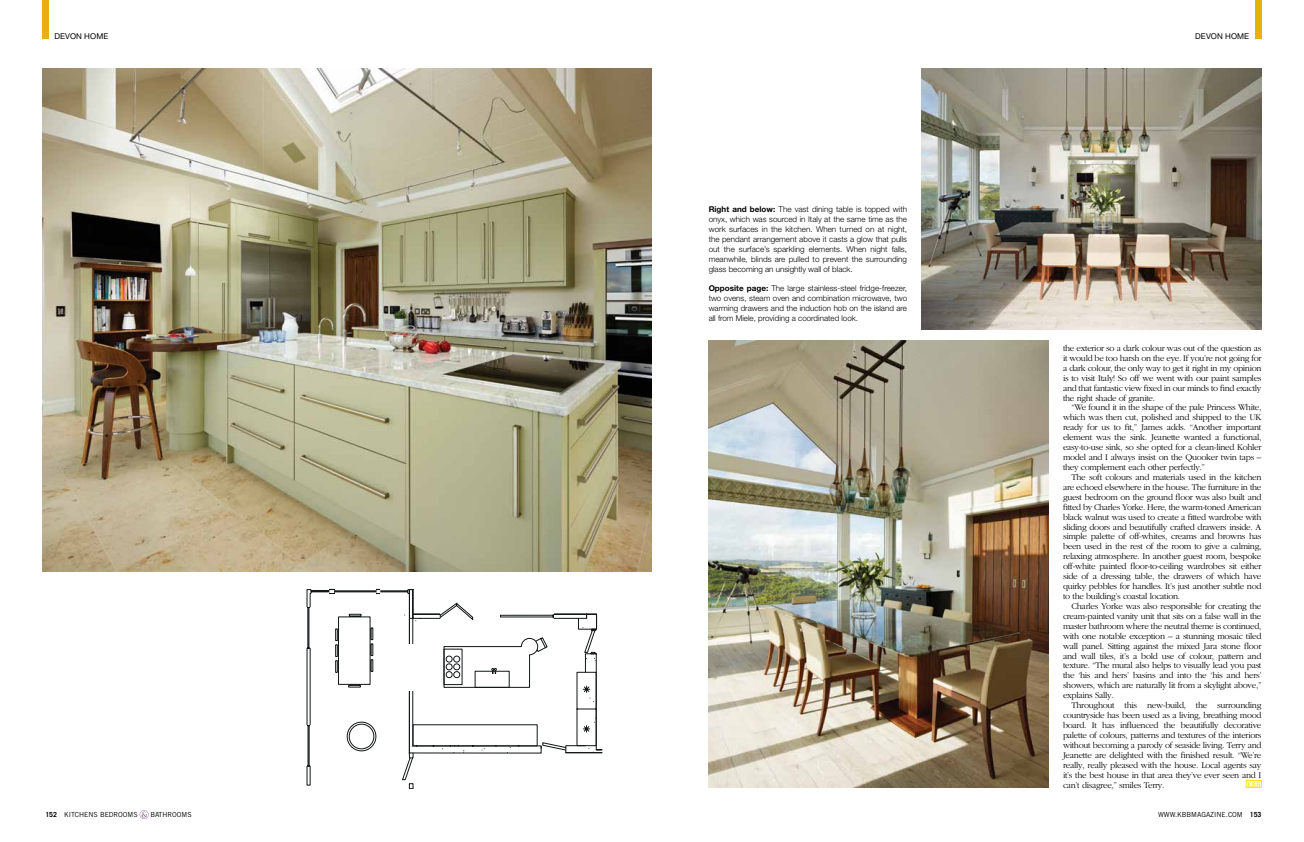
<style>
.page{position:relative;width:1304px;height:842px;background:#fff}
.page>*{position:absolute;margin:0;border:0;box-sizing:border-box;transform-origin:0 0}
.t1{font:300 9px/9.9px "Garamond LT";letter-spacing:-.035em;color:#000;text-align:justify}
.t2{font:300 8px/9.9px "Helvetica Neue LT";color:#000;text-align:justify}
.t3{font:8px "Helvetica Neue LT";color:#000}
.t4{font:7px "Trade Gothic LT";color:#000}
.t5{font:700 7px "Trajan Pro";color:#ffde17}
.s1{font-weight:700}
</style>
<div class="page">
<div style="left:1246px;top:780px;width:15px;height:7px;border:1px solid #ffde17"></div>
<img style="left:43px;top:68px;width:609px;height:503px">
<img style="left:921px;top:68px;width:340px;height:262px">
<img style="left:709px;top:340px;width:340px;height:447px">
<svg style="left:307px;top:589px;width:295px;height:200px"></svg>
<div style="left:1255px;top:0;width:6px;height:39px;background:#e7b00f"></div>
<div style="left:43px;top:0;width:6px;height:39px;background:#e7b00f"></div>
<svg style="left:140px;top:810px;width:8px;height:9px"></svg>
<p class="t3" style="left:54px;top:31px;width:7px">DEVON</p>
<p class="t3" style="left:84px;top:31px;width:13px">HOME</p>
<p class="t3" style="left:1195px;top:31px;width:7px">DEVON</p>
<p class="t3" style="left:1225px;top:31px;width:13px">HOME</p>
<p class="t4" style="left:45px;top:810px;width:94px"><span class="s1">152</span> KITCHENS BEDROOMS</p>
<p class="t4" style="left:150px;top:810px;width:43px">BATHROOMS</p>
<p class="t2" style="left:709px;top:204px;width:200px"><span class="s1">Right and below:</span> The vast dining table is topped with onyx, which was sourced in Italy at the same time as the work surfaces in the kitchen. When turned on at night, the pendant arrangement above it casts a glow that pulls out the surface’s sparkling elements. When night falls, meanwhile, blinds are pulled to prevent the surrounding glass becoming an unsightly wall of black.</p>
<p class="t2" style="left:709px;top:283px;width:200px"><span class="s1">Opposite page:</span> The large stainless-steel fridge-freezer, two ovens, steam oven and combination microwave, two warming drawers and the induction hob on the island are all from Miele, providing a coordinated look.</p>
<p class="t1" style="left:1063px;top:343px;width:200px">the exterior so a dark colour was out of the question as it would be too harsh on the eye. If you’re not going for a dark colour, the only way to get it right in my opinion is to visit Italy! So off we went with our paint samples and that fantastic view fixed in our minds to find exactly the right shade of granite.</p>
<p class="t1" style="left:1063px;top:403px;width:200px;text-indent:9px">“We found it in the shape of the pale Princess White, which was then cut, polished and shipped to the UK ready for us to fit,” James adds. “Another important element was the sink. Jeanette wanted a functional, easy-to-use sink, so she opted for a clean-lined Kohler model and I always insist on the Quooker twin taps – they complement each other perfectly.”</p>
<p class="t1" style="left:1063px;top:472px;width:200px;text-indent:9px">The soft colours and materials used in the kitchen are echoed elsewhere in the house. The furniture in the guest bedroom on the ground floor was also built and fitted by Charles Yorke. Here, the warm-toned American black walnut was used to create a fitted wardrobe with sliding doors and beautifully crafted drawers inside. A simple palette of off-whites, creams and browns has been used in the rest of the room to give a calming, relaxing atmosphere. In another guest room, bespoke off-white painted floor-to-ceiling wardrobes sit either side of a dressing table, the drawers of which have quirky pebbles for handles. It’s just another subtle nod to the building’s coastal location.</p>
<p class="t1" style="left:1063px;top:601px;width:200px;text-indent:9px">Charles Yorke was also responsible for creating the cream-painted vanity unit that sits on a false wall in the master bathroom where the neutral theme is continued, with one notable exception – a stunning mosaic tiled wall panel. Sitting against the mixed Jara stone floor and wall tiles, it’s a bold use of colour, pattern and texture. “The mural also helps to visually lead you past the ‘his and hers’ basins and into the ‘his and hers’ showers, which are naturally lit from a skylight above,” explains Sally.</p>
<p class="t1" style="left:1063px;top:700px;width:200px;text-indent:9px">Throughout this new-build, the surrounding countryside has been used as a living, breathing mood board. It has influenced the beautifully decorative palette of colours, patterns and textures of the interiors without becoming a parody of seaside living. Terry and Jeanette are delighted with the finished result. “We’re really, really pleased with the house. Local agents say it’s the best house in that area they’ve ever seen and I can’t disagree,” smiles Terry.</p>
<p class="t5" style="left:1247px;top:780px;width:16px">KBB</p>
<p class="t4" style="left:1158px;top:810px;width:105px">WWW.KBBMAGAZINE.COM <span class="s1">153</span></p>
</div>
